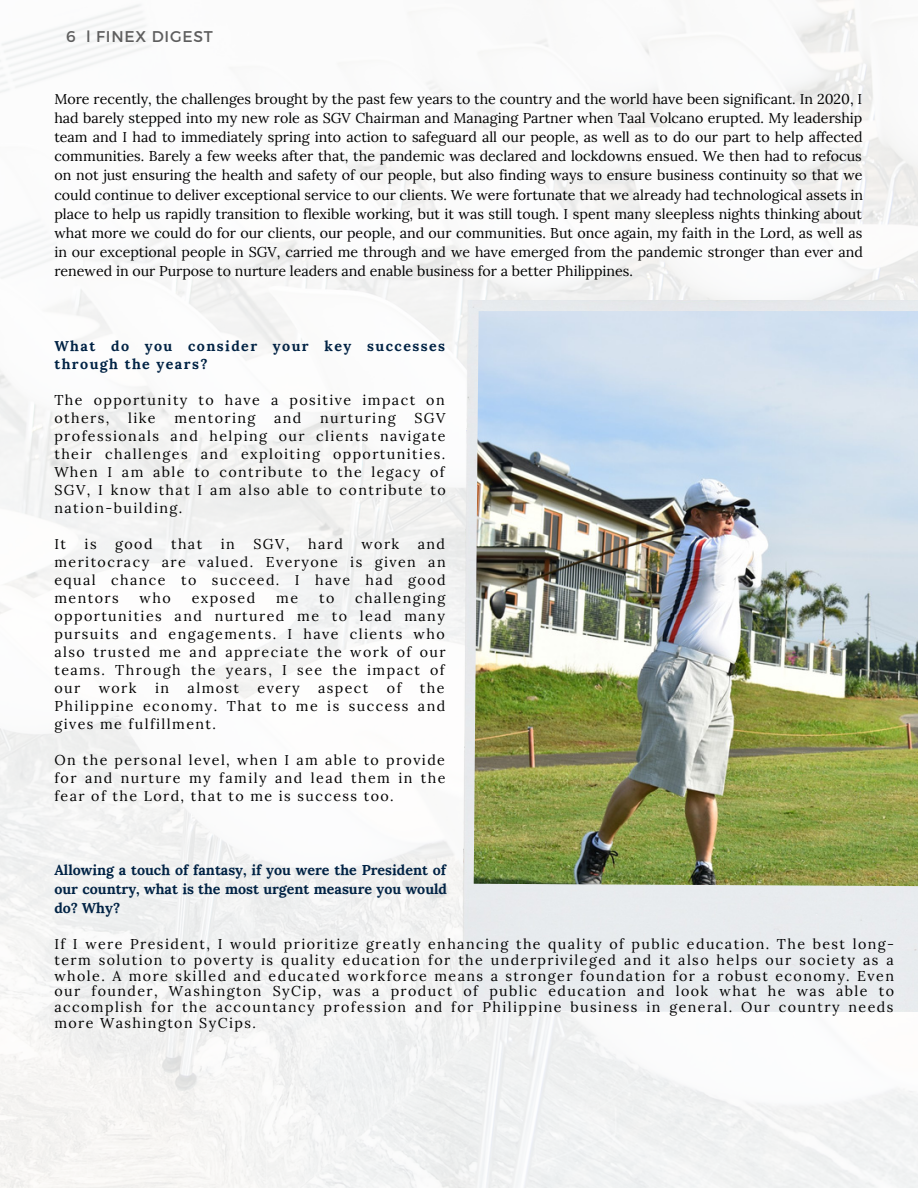
<style>
.page{position:relative;width:918px;height:1188px;background:#fff}
.page>*{position:absolute;margin:0;border:0;box-sizing:border-box;transform-origin:0 0}
.t1{font:15.6px "Montserrat";letter-spacing:.05em;color:#5e5e5e}
.t2{font:14.25px/18px "Lora";letter-spacing:.1em;color:#000;text-align:justify}
.t3{font:700 14.25px/19.2px "Lora";color:#024;text-align:justify}
.t4{font:700 14.25px/18px "Lora";letter-spacing:.1em;color:#024}
</style>
<div class="page">
<div style="left:463px;top:301px;width:455px;height:710px;background:#e7ebee"></div>
<img style="left:474px;top:311px;width:444px;height:575px">
<p class="t1" style="left:66px;top:27px;width:148px">6 l FINEX DIGEST</p>
<p class="t2" style="left:54px;top:89px;width:810px;line-height:19.2px">More recently, the challenges brought by the past few years to the country and the world have been significant. In 2020, I had barely stepped into my new role as SGV Chairman and Managing Partner when Taal Volcano erupted. My leadership team and I had to immediately spring into action to safeguard all our people, as well as to do our part to help affected communities. Barely a few weeks after that, the pandemic was declared and lockdowns ensued. We then had to refocus on not just ensuring the health and safety of our people, but also finding ways to ensure business continuity so that we could continue to deliver exceptional service to our clients. We were fortunate that we already had technological assets in place to help us rapidly transition to flexible working, but it was still tough. I spent many sleepless nights thinking about what more we could do for our clients, our people, and our communities. But once again, my faith in the Lord, as well as in our exceptional people in SGV, carried me through and we have emerged from the pandemic stronger than ever and renewed in our Purpose to nurture leaders and enable business for a better Philippines.</p>
<p class="t4" style="left:54px;top:337px;width:392px">What do you consider your key successes through the years?</p>
<p class="t2" style="left:54px;top:391px;width:392px">The opportunity to have a positive impact on others,</p>
<p class="t2" style="left:128px;top:409px;width:29px">like</p>
<p class="t2" style="left:174px;top:409px;width:83px">mentoring</p>
<p class="t2" style="left:274px;top:409px;width:29px">and</p>
<p class="t2" style="left:320px;top:409px;width:77px">nurturing</p>
<p class="t2" style="left:54px;top:409px;width:393px;text-indent:360px">SGV professionals and helping our clients navigate their challenges and exploiting opportunities.<br>When I am able to contribute to the legacy of SGV, I know that I am also able to contribute to nation-building.</p>
<p class="t2" style="left:54px;top:535px;width:13px">It</p>
<p class="t2" style="left:85px;top:535px;width:14px">is</p>
<p class="t2" style="left:115px;top:535px;width:39px">good</p>
<p class="t2" style="left:171px;top:535px;width:33px">that</p>
<p class="t2" style="left:221px;top:535px;width:16px">in</p>
<p class="t2" style="left:253px;top:535px;width:38px">SGV,</p>
<p class="t2" style="left:308px;top:535px;width:36px">hard</p>
<p class="t2" style="left:361px;top:535px;width:39px">work</p>
<p class="t2" style="left:54px;top:535px;width:393px;text-indent:363px">and meritocracy are valued. Everyone is given an equal chance to succeed. I have had good mentors</p>
<p class="t2" style="left:54px;top:589px;width:393px;text-indent:301px">challenging opportunities and nurtured me to lead many pursuits and engagements. I have clients who also trusted me and appreciate the work of our teams. Through the years, I see the impact of our</p>
<p class="t2" style="left:140px;top:589px;width:33px">who</p>
<p class="t2" style="left:192px;top:589px;width:65px">exposed</p>
<p class="t2" style="left:276px;top:589px;width:23px">me</p>
<p class="t2" style="left:319px;top:589px;width:17px">to</p>
<p class="t2" style="left:99px;top:679px;width:39px">work</p>
<p class="t2" style="left:155px;top:679px;width:16px">in</p>
<p class="t2" style="left:188px;top:679px;width:53px">almost</p>
<p class="t2" style="left:258px;top:679px;width:44px">every</p>
<p class="t2" style="left:318px;top:679px;width:52px">aspect</p>
<p class="t2" style="left:387px;top:679px;width:16px">of</p>
<p class="t2" style="left:54px;top:679px;width:392px;text-indent:366px">the Philippine economy. That to me is success and gives me fulfillment.</p>
<p class="t2" style="left:54px;top:751px;width:393px">On the personal level, when I am able to provide for and nurture my family and lead them in the fear of the Lord, that to me is success too.</p>
<p class="t3" style="left:54px;top:860px;width:394px">Allowing a touch of fantasy, if you were the President of our country, what is the most urgent measure you would do? Why?</p>
<p class="t2" style="left:54px;top:936px;width:841px;line-height:15.8px">If I were President, I would prioritize greatly enhancing the quality of public education. The best long&shy;term solution to poverty is quality education for the underprivileged and it also helps our society as a whole. A more skilled and educated workforce means a stronger foundation for a robust economy. Even our founder, Washington SyCip, was a product of public education and look what he was able to accomplish for the accountancy profession and for Philippine business in general. Our country needs more Washington SyCips.</p>
</div>
